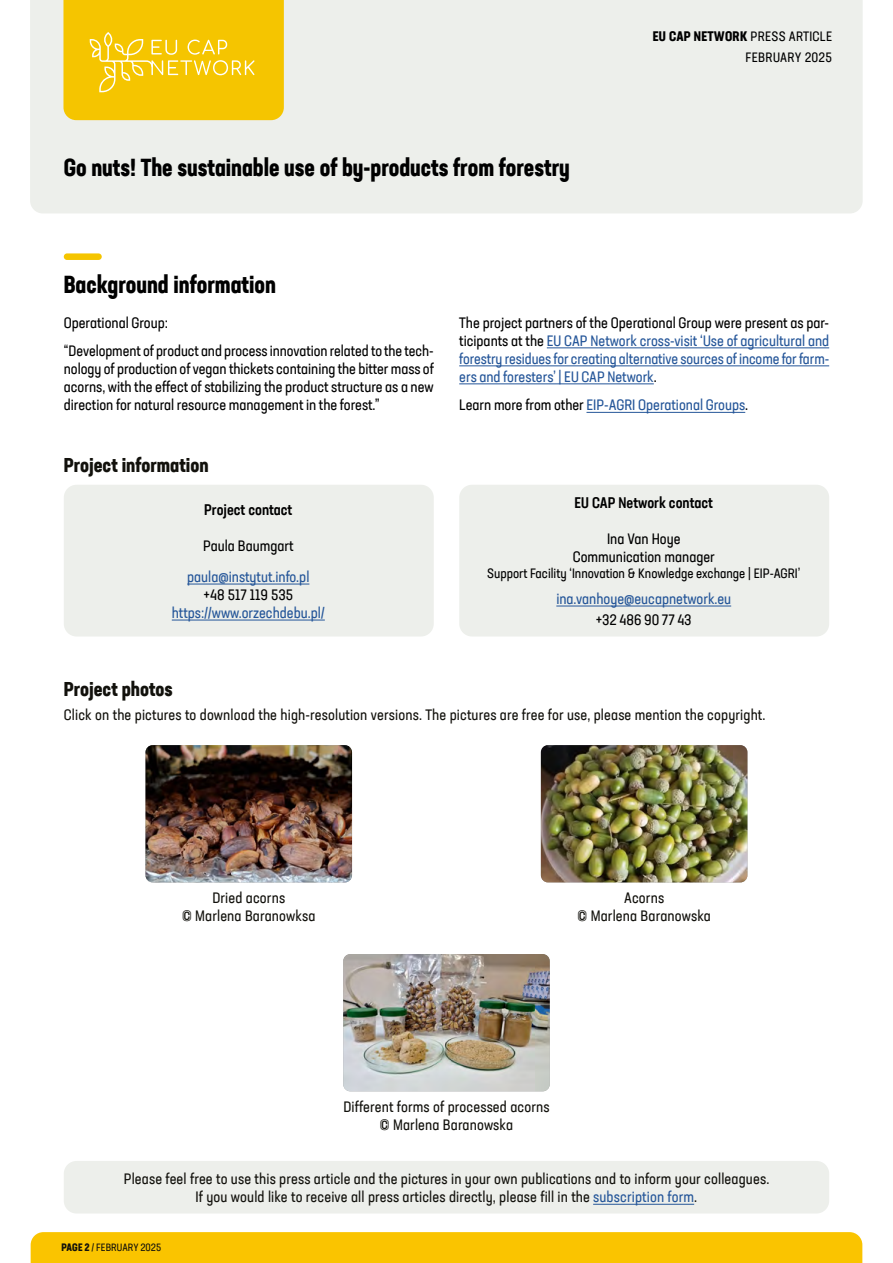
<style>
.page{position:relative;width:893px;height:1263px;background:#fff}
.page>*{position:absolute;margin:0;border:0;box-sizing:border-box;transform-origin:0 0}
.t1{font:700 condensed 24px "Neusa Next Std";color:#000;scale:.96 1}
.t2{font:700 condensed 19.5px "Neusa Next Std";color:#12110c}
.t3{font:condensed 15px/18px "Neusa Next Std";letter-spacing:.01em;color:#12110c;text-align:center}
.t4{font:condensed 15px/18px "Neusa Next Std";color:#255699;text-align:justify}
.t5{font:condensed 15px/18px "Neusa Next Std";color:#000;text-align:center}
.t6{font:500 condensed 15px "Neusa Next Std";color:#000}
.t7{font:condensed 13.5px "Neusa Next Std";color:#000}
.t8{font:condensed 13.5px/21px "Neusa Next Std";letter-spacing:.02em;color:#000;text-align:right}
.t9{font:condensed 10.5px "Neusa Next Std";letter-spacing:.005em;color:#12110c}
.s1{font-weight:700}
.s2{color:#000}
.s3{color:#255699}
</style>
<div class="page">
<div style="left:31px;top:1232px;width:831px;height:31px;background:#fac400"></div>
<div style="left:30px;top:0;width:833px;height:213px;background:#edefeb"></div>
<svg style="left:63px;top:0;width:221px;height:120px;background:#f5c70c"></svg>
<div style="left:64px;top:485px;width:370px;height:151px;background:#edefeb;border-radius:13px"></div>
<hr style="left:187px;top:584px;width:122px;height:1px;background:#255699">
<hr style="left:172px;top:620px;width:153px;height:1px;background:#255699">
<div style="left:459px;top:485px;width:370px;height:151px;background:#edefeb;border-radius:13px"></div>
<hr style="left:556px;top:606px;width:175px;height:1px;background:#255699">
<div style="left:64px;top:253px;width:38px;height:7px;background:#f5c500;border-radius:3px"></div>
<hr style="left:547px;top:347px;width:282px;height:1px;background:#255699">
<hr style="left:459px;top:365px;width:370px;height:1px;background:#255699">
<hr style="left:459px;top:383px;width:195px;height:1px;background:#255699">
<hr style="left:586px;top:412px;width:159px;height:1px;background:#255699">
<img style="left:145px;top:745px;width:207px;height:137px">
<img style="left:343px;top:954px;width:207px;height:137px">
<img style="left:541px;top:745px;width:206px;height:137px">
<div style="left:64px;top:1161px;width:765px;height:52px;background:#edefeb;border-radius:13px"></div>
<hr style="left:593px;top:1204px;width:101px;height:1px;background:#255699">
<h1 class="t1" style="left:64px;top:152px;width:529px">Go nuts! The sustainable use of by-products from forestry</h1>
<h1 class="t1" style="left:64px;top:269px;width:223px">Background information</h1>
<p class="t8" style="left:653px;top:26px;width:181px"><span class="s1">EU CAP NETWORK</span> PRESS ARTICLE<br>FEBRUARY 2025</p>
<p class="t5" style="left:64px;top:308px;width:371px;line-height:28.5px;text-align:left">Operational Group:<br>“Development of product and process innovation related to the tech-</p>
<p class="t5" style="left:64px;top:360px;width:372px;text-align:justify">nology of production of vegan thickets containing the bitter mass of acorns, with the effect of stabilizing the product structure as a new direction for natural resource management in the forest.”</p>
<h2 class="t2" style="left:64px;top:452px;width:146px">Project information</h2>
<p class="t6" style="left:204px;top:500px;width:90px">Project contact</p>
<p class="t5" style="left:203px;top:537px;width:92px">Paula Baumgart</p>
<p class="t4" style="left:187px;top:567px;width:124px">paula@instytut.info.pl</p>
<p class="t5" style="left:204px;top:585px;width:91px">+48 517 119 535</p>
<p class="t4" style="left:172px;top:603px;width:155px">https://www.orzechdebu.pl/</p>
<h2 class="t2" style="left:64px;top:676px;width:110px">Project photos</h2>
<p class="t4" style="left:459px;top:313px;width:371px"><span class="s2">The project partners of the Operational Group were present as par&shy;ticipants at the</span> EU CAP Network cross-visit ‘Use of agricultural and forestry residues for creating alternative sources of income for farm&shy;ers and foresters’ | EU CAP Network<span class="s2">.</span></p>
<p class="t4" style="left:459px;top:396px;width:290px"><span class="s2">Learn more from other</span> EIP-AGRI Operational Groups<span class="s2">.</span></p>
<p class="t6" style="left:575px;top:493px;width:140px">EU CAP Network contact</p>
<p class="t5" style="left:573px;top:530px;width:144px">Ina Van Hoye<br>Communication manager</p>
<p class="t7" style="left:487px;top:565px;width:315px">Support Facility ‘Innovation &amp; Knowledge exchange | EIP-AGRI’</p>
<p class="t4" style="left:556px;top:589px;width:176px">ina.vanhoye@eucapnetwork.eu</p>
<p class="t5" style="left:596px;top:610px;width:97px">+32 486 90 77 43</p>
<p class="t3" style="left:64px;top:706px;width:703px">Click on the pictures to download the high-resolution versions. The pictures are free for use, please mention the copyright.</p>
<p class="t3" style="left:182px;top:888px;width:135px">Dried acorns<br>© Marlena Baranowksa</p>
<p class="t3" style="left:578px;top:888px;width:135px">Acorns<br>© Marlena Baranowska</p>
<p class="t3" style="left:343px;top:1097px;width:208px">Different forms of processed acorns © Marlena Baranowska</p>
<p class="t3" style="left:124px;top:1169px;width:647px">Please feel free to use this press article and the pictures in your own publications and to inform your colleagues.<br>If you would like to receive all press articles directly, please fill in the <span class="s3">subscription form</span>.</p>
<p class="t9" style="left:62px;top:1241px;width:101px"><span class="s1">PAGE 2</span> / FEBRUARY 2025</p>
</div>
